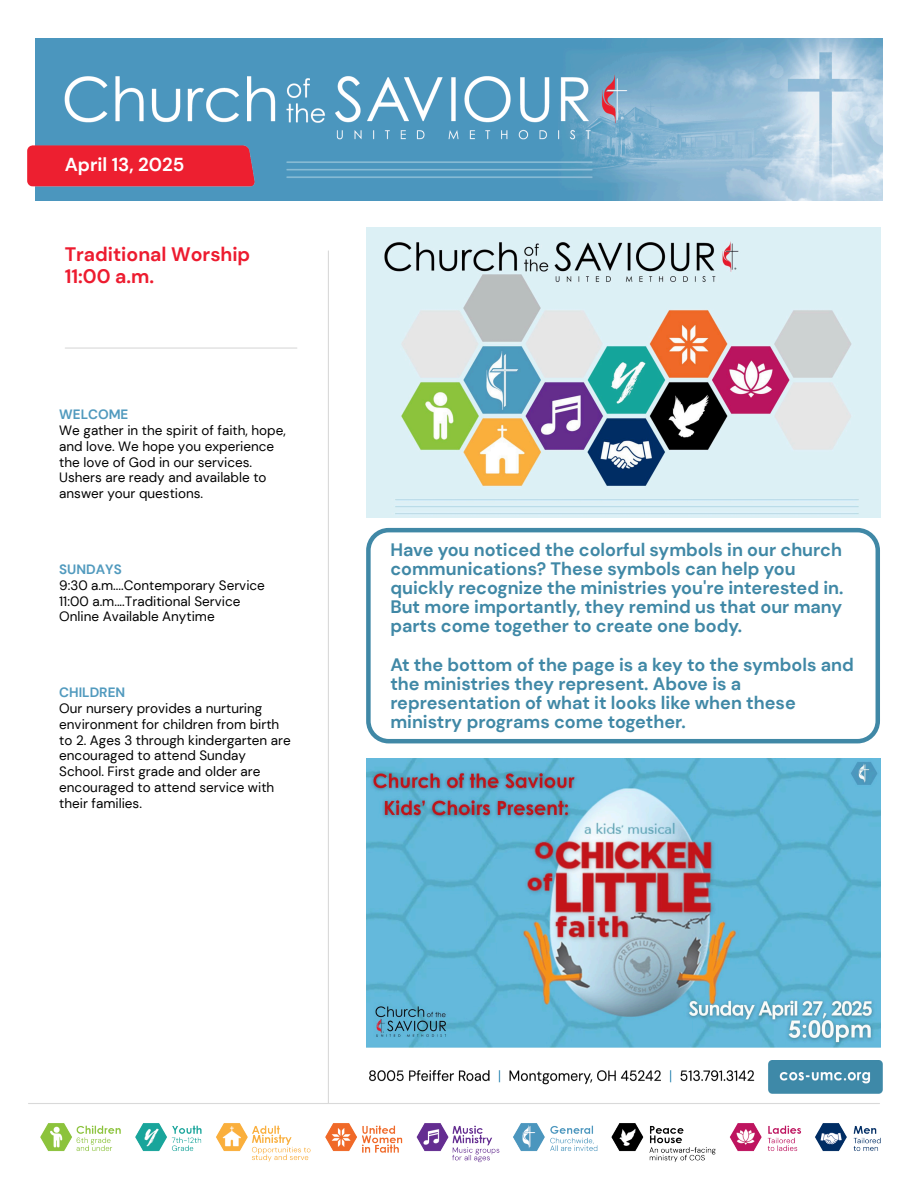
<style>
.page{position:relative;width:918px;height:1188px;background:#fff}
.page>*{position:absolute;margin:0;border:0;box-sizing:border-box;transform-origin:0 0}
.t1{font:700 19.5px/22.5px "DM Sans";color:#ed1b2f}
.t2{font:700 18.75px "DM Sans";color:#fff}
.t3{font:700 18px/19.2px "DM Sans";color:#4088a6}
.t4{font:13.5px/15.8px "DM Sans";color:#000}
.t5{font:700 13.5px "DM Sans";color:#519abe}
</style>
<div class="page">
<hr style="left:328px;top:251px;width:1px;height:852px;background:#d9d9d9">
<hr style="left:65px;top:347px;width:232px;height:2px;background:#d9d9d9">
<img style="left:28px;top:1084px;width:855px;height:79px">
<hr style="left:29px;top:1103px;width:850px;height:1px;background:#d9d9d9">
<img style="left:35px;top:39px;width:848px;height:162px">
<img style="left:27px;top:138px;width:239px;height:55px">
<img style="left:369px;top:1061px;width:513px;height:32px">
<img style="left:366px;top:228px;width:514px;height:289px">
<svg style="left:366px;top:528px;width:514px;height:215px"></svg>
<img style="left:366px;top:758px;width:514px;height:289px">
<p class="t2" style="left:65px;top:153px;width:121px">April 13, 2025</p>
<p class="t1" style="left:65px;top:243px;width:187px">Traditional Worship<br>11:00 a.m.</p>
<h1 class="t5" style="left:59px;top:406px;width:71px">WELCOME</h1>
<p class="t4" style="left:59px;top:423px;width:228px">We gather in the spirit of faith, hope, and love. We hope you experience the love of God in our services.<br>Ushers are ready and available to answer your questions.</p>
<h1 class="t5" style="left:59px;top:561px;width:64px">SUNDAYS</h1>
<h1 class="t4" style="left:59px;top:577px;width:207px">9:30 a.m....Contemporary Service</h1>
<p class="t4" style="left:59px;top:593px;width:183px">11:00 a.m....Traditional Service</p>
<h1 class="t4" style="left:59px;top:609px;width:157px">Online Available Anytime</h1>
<p class="t5" style="left:59px;top:684px;width:68px">CHILDREN</p>
<p class="t4" style="left:59px;top:701px;width:233px">Our nursery provides a nurturing environment for children from birth to 2. Ages 3 through kindergarten are encouraged to attend Sunday<br>School. First grade and older are encouraged to attend service with their families.</p>
<p class="t3" style="left:390px;top:540px;width:455px">Have you noticed the colorful symbols in our church communications? These symbols can help you quickly recognize the ministries you're interested in.<br>But more importantly, they remind us that our many parts come together to create one body.</p>
<p class="t3" style="left:390px;top:655px;width:465px">At the bottom of the page is a key to the symbols and the ministries they represent. Above is a representation of what it looks like when these ministry programs come together.</p>
</div>
